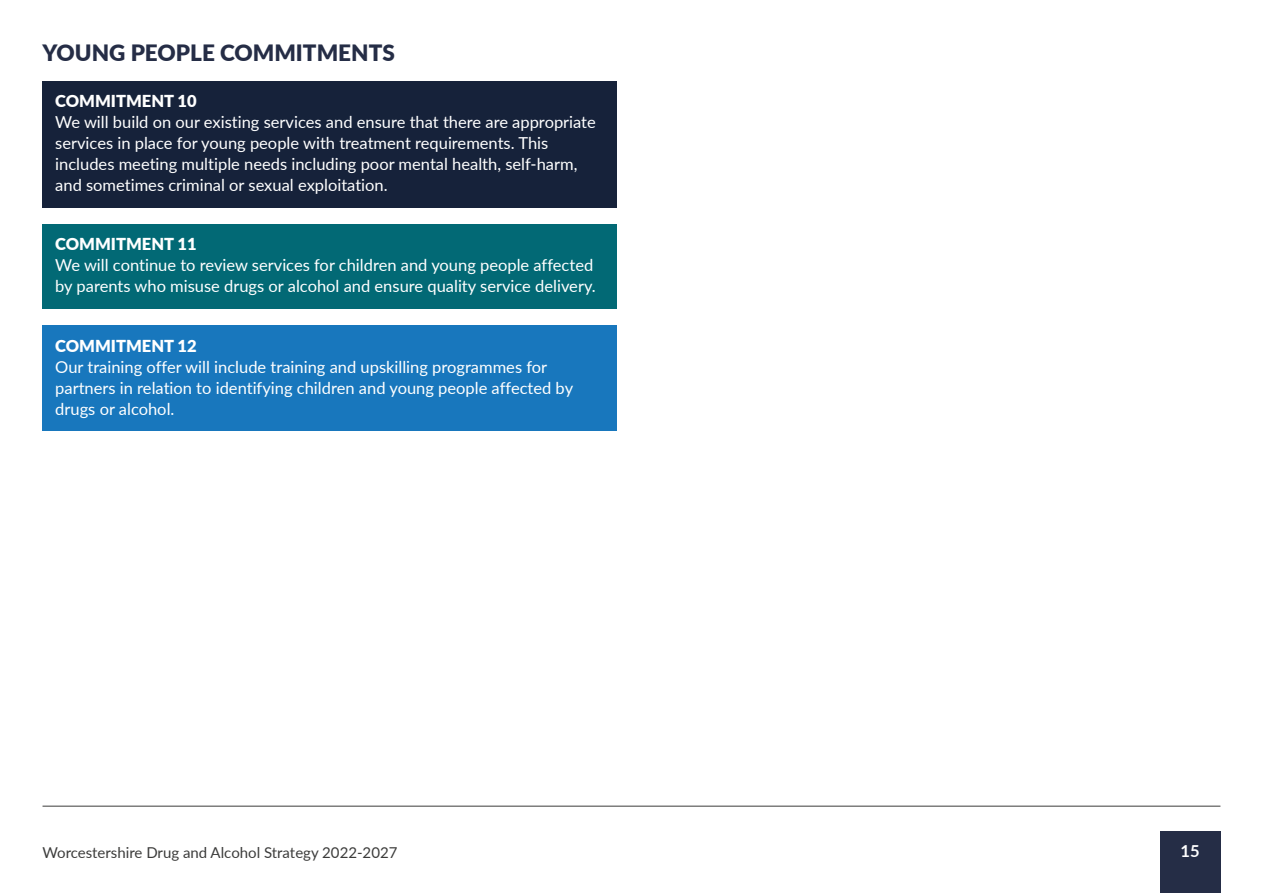
<style>
.page{position:relative;width:1263px;height:893px;background:#fff}
.page>*{position:absolute;margin:0;border:0;box-sizing:border-box;transform-origin:0 0}
.Third_Level_Heading{font:900 22.5px "Lato";color:#252d46}
.Highlighted_Text_Ind{font:16.5px/21px "Lato";color:#fff}
.Highlighted_Text_blu{font:16.5px/21px "Lato";color:#fff}
.Highlighted_Text_Tea{font:16.5px/21px "Lato";color:#fff}
.t1{font:700 16.5px "Lato";color:#fff}
.t2{font:15px "Lato";color:#3c3c3b}
.s1{font-weight:900}
</style>
<div class="page">
<div style="left:43px;top:81px;width:574px;height:126px;background:#16223a"></div>
<div style="left:43px;top:224px;width:574px;height:84px;background:#026975"></div>
<div style="left:43px;top:326px;width:574px;height:105px;background:#1877bd"></div>
<hr style="left:43px;top:806px;width:1177px;height:1px;background:#3c3c3b">
<div style="left:1160px;top:831px;width:60px;height:62px;background:#252d46"></div>
<h3 class="Third_Level_Heading" style="left:43px;top:36px;width:354px">YOUNG PEOPLE COMMITMENTS</h3>
<p class="Highlighted_Text_Ind" style="left:55px;top:90px;width:542px"><span class="s1">COMMITMENT 10<br></span>We will build on our existing services and ensure that there are appropriate services in place for young people with treatment requirements. This includes meeting multiple needs including poor mental health, self-harm, and sometimes criminal or sexual exploitation.</p>
<p class="Highlighted_Text_Tea" style="left:55px;top:233px;width:542px"><span class="s1">COMMITMENT 11<br></span>We will continue to review services for children and young people affected by parents who misuse drugs or alcohol and ensure quality service delivery.</p>
<p class="Highlighted_Text_blu" style="left:55px;top:334px;width:519px"><span class="s1">COMMITMENT 12<br></span>Our training offer will include training and upskilling programmes for partners in relation to identifying children and young people affected by drugs or alcohol.</p>
<p class="t2" style="left:43px;top:842px;width:356px">Worcestershire Drug and Alcohol Strategy 2022-2027</p>
<p class="t1" style="left:1180px;top:839px;width:21px">15</p>
</div>
